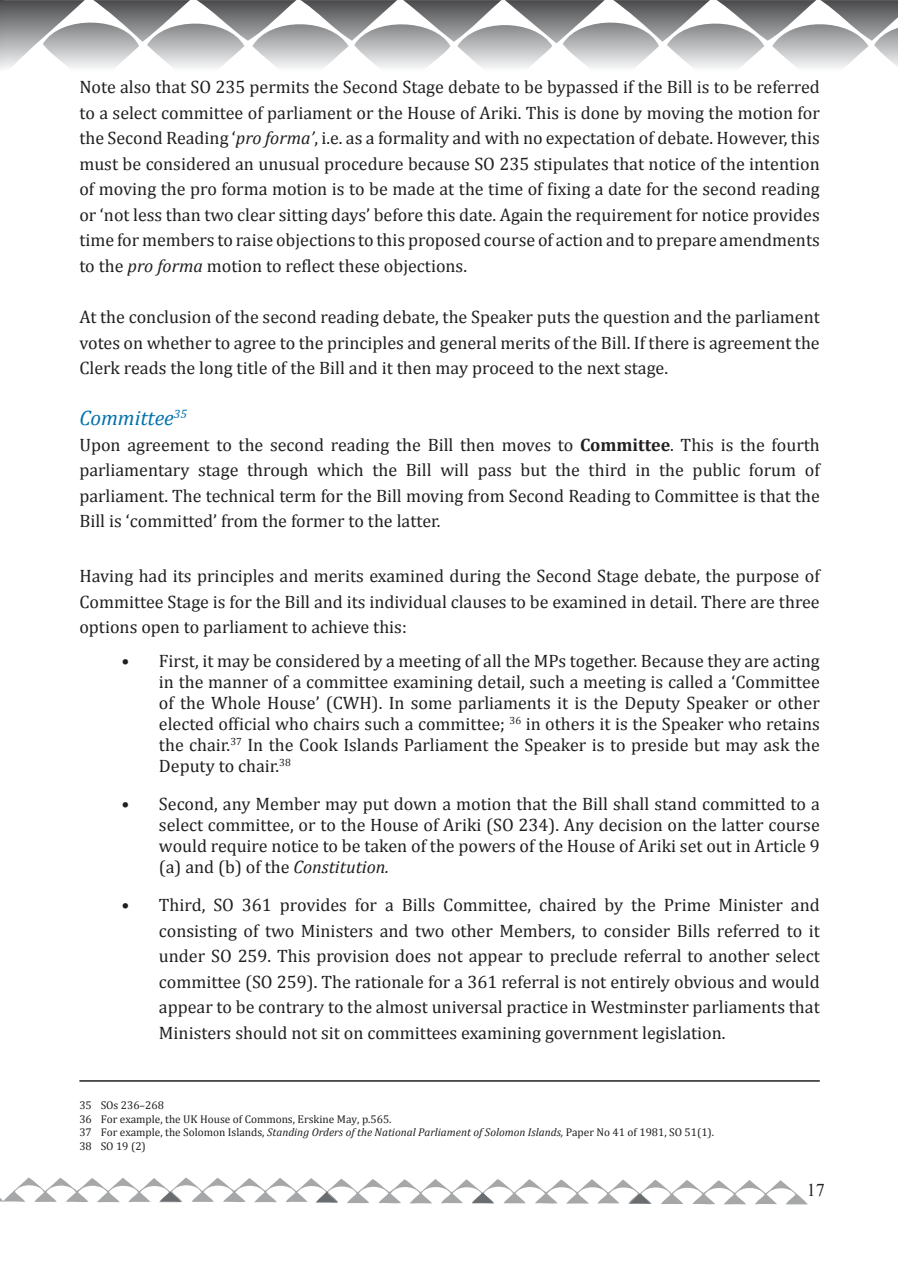
<style>
.page{position:relative;width:898px;height:1267px;background:#fff}
.page>*{position:absolute;margin:0;border:0;box-sizing:border-box;transform-origin:0 0}
.t1{font:italic 21px "Cambria";color:#0071ad}
.t2{font:18px/25.5px "Cambria";color:#221f1f;text-align:justify}
.t3{font:18px "Times New Roman";color:#221f1f}
.t4{font:11.25px/13.5px "Cambria";color:#221f1f}
.s1{font-style:italic}
.s2{font-weight:700}
</style>
<div class="page">
<svg style="left:4px;top:0;width:518px;height:68px"></svg>
<svg style="left:0;top:1177px;width:807px;height:27px"></svg>
<hr style="left:79px;top:1080px;width:740px;height:1px;background:#221f1f">
<svg style="left:0;top:0;width:4px;height:69px"></svg>
<svg style="left:522px;top:0;width:376px;height:68px"></svg>
<p class="t2" style="left:79px;top:76px;width:741px">Note also that SO 235 permits the Second Stage debate to be bypassed if the Bill is to be referred to a select committee of parliament or the House of Ariki. This is done by moving the motion for the Second Reading ‘<span class="s1">pro forma’</span>, i.e. as a formality and with no expectation of debate. However, this must be considered an unusual procedure because SO 235 stipulates that notice of the intention of moving the pro forma motion is to be made at the time of fixing a date for the second reading or ‘not less than two clear sitting days’ before this date. Again the requirement for notice provides time for members to raise objections to this proposed course of action and to prepare amendments to the <span class="s1">pro forma</span> motion to reflect these objections.</p>
<p class="t2" style="left:79px;top:306px;width:741px">At the conclusion of the second reading debate, the Speaker puts the question and the parliament votes on whether to agree to the principles and general merits of the Bill. If there is agreement the Clerk reads the long title of the Bill and it then may proceed to the next stage.</p>
<p class="t1" style="left:79px;top:410px;width:109px">Committee<sup>35</sup></p>
<p class="t2" style="left:79px;top:433px;width:741px">Upon agreement to the second reading the Bill then moves to <span class="s2">Committee</span>. This is the fourth parliamentary stage through which the Bill will pass but the third in the public forum of parliament. The technical term for the Bill moving from Second Reading to Committee is that the Bill is ‘committed’ from the former to the latter.</p>
<p class="t2" style="left:79px;top:565px;width:741px">Having had its principles and merits examined during the Second Stage debate, the purpose of Committee Stage is for the Bill and its individual clauses to be examined in detail. There are three options open to parliament to achieve this:</p>
<p class="t2" style="left:159px;top:650px;width:662px;line-height:21px;text-indent:-37px">• First, it may be considered by a meeting of all the MPs together. Because they are acting in the manner of a committee examining detail, such a meeting is called a ‘Committee of the Whole House’ (CWH). In some parliaments it is the Deputy Speaker or other elected official who chairs such a committee; <sup>36</sup> in others it is the Speaker who retains the chair.<sup>37</sup> In the Cook Islands Parliament the Speaker is to preside but may ask the Deputy to chair.<sup>38</sup></p>
<p class="t2" style="left:159px;top:793px;width:662px;line-height:21px;text-indent:-37px">• Second, any Member may put down a motion that the Bill shall stand committed to a select committee, or to the House of Ariki (SO 234). Any decision on the latter course would require notice to be taken of the powers of the House of Ariki set out in Article 9 (a) and (b) of the <span class="s1">Constitution.</span></p>
<p class="t2" style="left:159px;top:892px;width:662px;text-indent:-37px">• Third, SO 361 provides for a Bills Committee, chaired by the Prime Minister and consisting of two Ministers and two other Members, to consider Bills referred to it under SO 259. This provision does not appear to preclude referral to another select committee (SO 259). The rationale for a 361 referral is not entirely obvious and would appear to be contrary to the almost universal practice in Westminster parliaments that Ministers should not sit on committees examining government legislation.</p>
<p class="t4" style="left:79px;top:1100px;width:636px">35 SOs 236–268<br>36 For example, the UK House of Commons, Erskine May, p.565.<br>37 For example, the Solomon Islands, <span class="s1">Standing Orders of the National Parliament of Solomon Islands,</span> Paper No 41 of 1981, SO 51(1).<br>38 SO 19 (2)</p>
<p class="t3" style="left:806px;top:1179px;width:19px">17</p>
</div>
